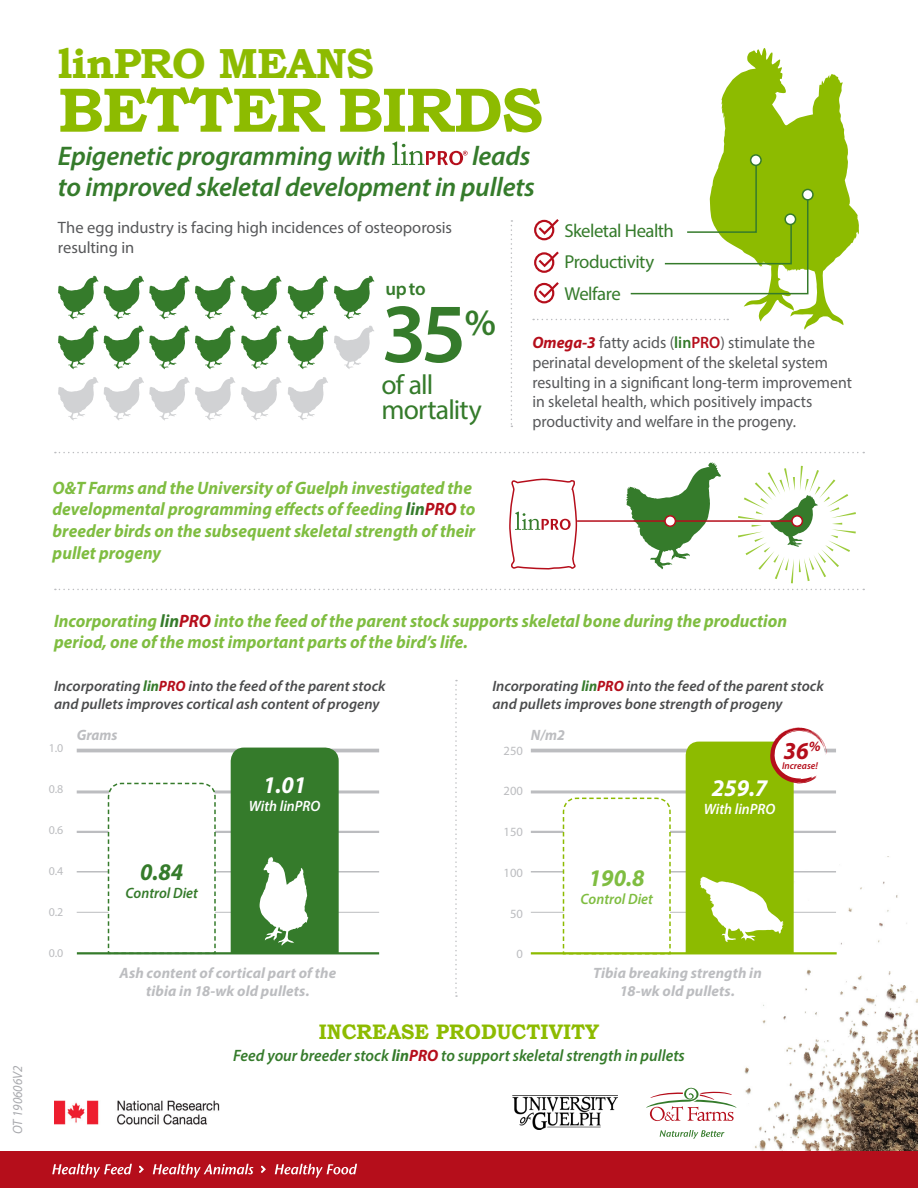
<style>
.page{position:relative;width:918px;height:1188px;background:#fff}
.page>*{position:absolute;margin:0;border:0;box-sizing:border-box;transform-origin:0 0}
.t1{font:600 84.75px "Myriad Pro";color:#357b2b}
.t2{font:700 63px "Bookman Old Style";letter-spacing:-.02em;color:#8dbb00}
.t3{font:700 42px "Bookman Old Style";letter-spacing:-.02em;color:#8dbb00}
.t4{font:600 37.2px "Myriad Pro";color:#357b2b}
.t5{font:27.75px/25.5px "Myriad Pro";letter-spacing:-.03em;color:#357b2b}
.t6{font:italic 600 27px/30.5px "Myriad Pro";letter-spacing:-.01em;color:#357b2b;text-align:right}
.t7{font:italic 700 24.45px "Myriad Pro";color:#b50e1b;scale:.96 1}
.t8{font:italic 700 24px "Myriad Pro";color:#fff;scale:.96 1}
.t9{font:italic 700 24px "Myriad Pro";color:#7fbd41;scale:.96 1}
.t10{font:italic 700 24px "Myriad Pro";color:#357b2b;scale:.96 1}
.t11{font:700 21px "Bookman Old Style";color:#8dbb00;scale:.96 1}
.t12{font:18.75px "Myriad Pro";letter-spacing:-.03em;color:#357b2b}
.t13{font:600 18.75px "Myriad Pro";color:#357b2b}
.t14{font:italic 700 18px/21.6px "Myriad Pro";color:#7fbd41;scale:.96 1}
.Paragraph{font:16.5px/19.8px "Myriad Pro";color:#57585a;scale:.96 1}
.Paragraph-2{font:16.5px/19.8px "Myriad Pro";color:#57585a}
.t15{font:italic 600 16.5px "Myriad Pro";color:#357b2b;scale:.96 1}
.Body{font:italic 600 15px/18px "Myriad Pro";color:#4b4c4d}
.t16{font:italic 700 15px/18px "Myriad Pro";letter-spacing:.005em;color:#bcbdc0;text-align:center}
.t17{font:italic 600 15px "Myriad Pro";color:#fff;scale:.96 1}
.t18{font:italic 600 15px "Myriad Pro";color:#357b2b;scale:.96 1}
.t19{font:italic 600 15px "Myriad Pro";color:#7fbd41;scale:.96 1}
.t20{font:italic 700 15px "Myriad Pro";letter-spacing:.005em;color:#bcbdc0;scale:.96 1}
.t21{font:italic 13.5px "Myriad Pro";color:#a8a9ad;scale:.96 1}
.t22{font:12.6px "Myriad Pro";color:#bcbdc0}
.t23{font:12px "Myriad Pro";color:#bcbdc0}
.t24{font:italic 600 10.05px "Myriad Pro";color:#b50e1b;scale:.96 1}
.s1{font-weight:700;font-style:italic;color:#b50e1b}
.s2{font-weight:600;color:#357b2b}
.s3{font-weight:600;color:#b50e1b}
.s4{color:#357b2b}
.s5{color:#b50e1b}
.s6{font-weight:700;color:#357b2b}
.s7{font-weight:700;color:#b50e1b}
.s8{font-weight:700}
</style>
<div class="page">
<img style="left:672px;top:857px;width:246px;height:294px">
<svg style="left:646px;top:1088px;width:90px;height:33px"></svg>
<svg style="left:660px;top:1130px;width:65px;height:9px"></svg>
<img style="left:513px;top:1095px;width:104px;height:34px">
<img style="left:55px;top:1101px;width:165px;height:23px">
<svg style="left:58px;top:275px;width:177px;height:44px"></svg>
<svg style="left:58px;top:325px;width:177px;height:44px"></svg>
<svg style="left:58px;top:377px;width:177px;height:44px"></svg>
<svg style="left:241px;top:275px;width:41px;height:44px"></svg>
<svg style="left:241px;top:325px;width:41px;height:44px"></svg>
<svg style="left:241px;top:377px;width:41px;height:44px"></svg>
<svg style="left:288px;top:275px;width:40px;height:44px"></svg>
<svg style="left:288px;top:325px;width:40px;height:44px"></svg>
<svg style="left:288px;top:377px;width:40px;height:43px"></svg>
<svg style="left:334px;top:275px;width:40px;height:44px"></svg>
<svg style="left:334px;top:325px;width:40px;height:44px"></svg>
<svg style="left:511px;top:220px;width:1px;height:207px"></svg>
<svg style="left:55px;top:452px;width:809px;height:1px"></svg>
<svg style="left:55px;top:589px;width:809px;height:1px"></svg>
<svg style="left:626px;top:462px;width:95px;height:107px"></svg>
<svg style="left:738px;top:466px;width:118px;height:117px"></svg>
<hr style="left:77px;top:912px;width:302px;height:1px;background:#bcbdc0">
<hr style="left:77px;top:749px;width:302px;height:3px;background:#bcbdc0">
<hr style="left:77px;top:831px;width:302px;height:2px;background:#bcbdc0">
<hr style="left:77px;top:871px;width:302px;height:2px;background:#bcbdc0">
<hr style="left:77px;top:790px;width:302px;height:3px;background:#bcbdc0">
<svg style="left:107px;top:782px;width:110px;height:173px"></svg>
<hr style="left:77px;top:952px;width:302px;height:2px;background:#357b2b">
<hr style="left:531px;top:749px;width:305px;height:3px;background:#bcbdc0">
<hr style="left:531px;top:831px;width:305px;height:2px;background:#bcbdc0">
<hr style="left:531px;top:871px;width:305px;height:2px;background:#bcbdc0">
<hr style="left:531px;top:912px;width:305px;height:1px;background:#bcbdc0">
<hr style="left:531px;top:790px;width:305px;height:3px;background:#bcbdc0">
<svg style="left:562px;top:797px;width:110px;height:158px"></svg>
<hr style="left:531px;top:952px;width:306px;height:2px;background:#8dbb00">
<hr style="left:577px;top:520px;width:220px;height:2px;background:#b50e1b">
<div style="left:665px;top:516px;width:10px;height:10px;background:#fff;border-radius:50%"></div>
<div style="left:664px;top:515px;width:12px;height:12px;border:2px solid #b50e1b;border-radius:50%"></div>
<div style="left:792px;top:516px;width:10px;height:10px;background:#fff;border-radius:50%"></div>
<div style="left:791px;top:515px;width:12px;height:12px;border:2px solid #b50e1b;border-radius:50%"></div>
<svg style="left:533px;top:48px;width:326px;height:282px"></svg>
<div style="left:751px;top:155px;width:10px;height:10px;background:#fff;border-radius:50%"></div>
<div style="left:750px;top:154px;width:12px;height:12px;border:2px solid #357b2b;border-radius:50%"></div>
<div style="left:803px;top:189px;width:10px;height:11px;background:#fff;border-radius:50%"></div>
<div style="left:802px;top:189px;width:12px;height:12px;border:2px solid #357b2b;border-radius:50%"></div>
<div style="left:785px;top:214px;width:11px;height:10px;background:#fff;border-radius:50%"></div>
<div style="left:784px;top:213px;width:12px;height:12px;border:2px solid #357b2b;border-radius:50%"></div>
<svg style="left:231px;top:748px;width:108px;height:205px;background:#4c8a43"></svg>
<svg style="left:455px;top:680px;width:2px;height:317px"></svg>
<svg style="left:509px;top:478px;width:68px;height:92px"></svg>
<svg style="left:392px;top:141px;width:76px;height:24px"></svg>
<svg style="left:686px;top:727px;width:183px;height:227px"></svg>
<div style="left:0;top:1151px;width:918px;height:37px;background:#b50e1b"></div>
<svg style="left:52px;top:1164px;width:305px;height:14px"></svg>
<p class="t21" style="left:9px;top:1134px;width:73px;rotate:-90deg">OT 190606V2</p>
<p class="t3" style="left:58px;top:39px;width:317px">linPRO MEANS</p>
<p class="t2" style="left:58px;top:72px;width:487px">BETTER BIRDS</p>
<p class="t6" style="left:58px;top:140px;width:330px">Epigenetic programming with</p>
<p class="t6" style="left:58px;top:140px;width:478px">leads<br>to improved skeletal development in pullets</p>
<p class="Paragraph-2" style="left:58px;top:217px;width:396px">The egg industry is facing high incidences of osteoporosis resulting in</p>
<p class="t12" style="left:564px;top:219px;width:111px">Skeletal Health</p>
<p class="t12" style="left:564px;top:250px;width:91px">Productivity</p>
<p class="t12" style="left:564px;top:282px;width:58px">Welfare</p>
<p class="t13" style="left:385px;top:276px;width:42px">up to</p>
<p class="t1" style="left:381px;top:280px;width:87px">35</p>
<p class="t4" style="left:465px;top:299px;width:33px">%</p>
<p class="t5" style="left:381px;top:371px;width:102px">of all mortality</p>
<p class="Paragraph" style="left:532px;top:332px;width:334px"><span class="s1">Omega-3</span> fatty acids (<span class="s2">lin</span><span class="s3">PRO</span>) stimulate the perinatal development of the skeletal system resulting in a significant long-term improvement in skeletal health, which positively impacts productivity and welfare in the progeny.</p>
<p class="t14" style="left:53px;top:476px;width:442px">O&amp;T Farms and the University of Guelph investigated the developmental programming effects of feeding <span class="s4">lin</span><span class="s5">PRO</span> to breeder birds on the subsequent skeletal strength of their pullet progeny</p>
<p class="t14" style="left:54px;top:609px;width:765px">Incorporating <span class="s4">lin</span><span class="s5">PRO</span> into the feed of the parent stock supports skeletal bone during the production period, one of the most important parts of the bird’s life.</p>
<p class="Body" style="left:54px;top:677px;width:333px">Incorporating <span class="s6">lin</span><span class="s7">PRO</span> into the feed of the parent stock and pullets improves cortical ash content of progeny</p>
<p class="Body" style="left:492px;top:677px;width:333px">Incorporating <span class="s6">lin</span><span class="s7">PRO</span> into the feed of the parent stock and pullets improves bone strength of progeny</p>
<p class="t23" style="left:49px;top:741px;width:16px">1.0</p>
<p class="t20" style="left:77px;top:726px;width:44px">Grams</p>
<p class="t22" style="left:504px;top:743px;width:21px">250</p>
<p class="t20" style="left:531px;top:726px;width:37px">N/m2</p>
<p class="t7" style="left:784px;top:735px;width:40px">36<sup>%</sup></p>
<p class="t24" style="left:782px;top:759px;width:39px">Increase!</p>
<p class="t23" style="left:49px;top:782px;width:16px">0.8</p>
<p class="t8" style="left:263px;top:769px;width:47px">1.01</p>
<p class="t17" style="left:249px;top:796px;width:76px">With linPRO</p>
<p class="t22" style="left:504px;top:783px;width:21px">200</p>
<p class="t8" style="left:712px;top:772px;width:60px">259.7</p>
<p class="t17" style="left:704px;top:799px;width:76px">With linPRO</p>
<p class="t23" style="left:49px;top:823px;width:16px">0.6</p>
<p class="t22" style="left:504px;top:824px;width:21px">150</p>
<p class="t23" style="left:49px;top:864px;width:16px">0.4</p>
<p class="t10" style="left:140px;top:857px;width:47px">0.84</p>
<p class="t18" style="left:126px;top:884px;width:77px">Control Diet</p>
<p class="t22" style="left:504px;top:865px;width:21px">100</p>
<p class="t9" style="left:589px;top:863px;width:60px">190.8</p>
<p class="t19" style="left:581px;top:890px;width:77px">Control Diet</p>
<p class="t23" style="left:49px;top:905px;width:16px">0.2</p>
<p class="t22" style="left:510px;top:906px;width:14px">50</p>
<p class="t23" style="left:49px;top:945px;width:16px">0.0</p>
<p class="t22" style="left:516px;top:946px;width:8px">0</p>
<p class="t16" style="left:120px;top:963px;width:218px">Ash content of cortical part of the tibia in 18-wk old pullets.</p>
<p class="t16" style="left:593px;top:963px;width:170px">Tibia breaking strength in</p>
<p class="t16" style="left:620px;top:981px;width:117px">18-wk old pullets.</p>
<p class="t11" style="left:319px;top:1019px;width:294px">INCREASE PRODUCTIVITY</p>
<p class="t15" style="left:233px;top:1045px;width:472px">Feed your breeder stock <span class="s8">lin</span><span class="s7">PRO</span> to support skeletal strength in pullets</p>
</div>
